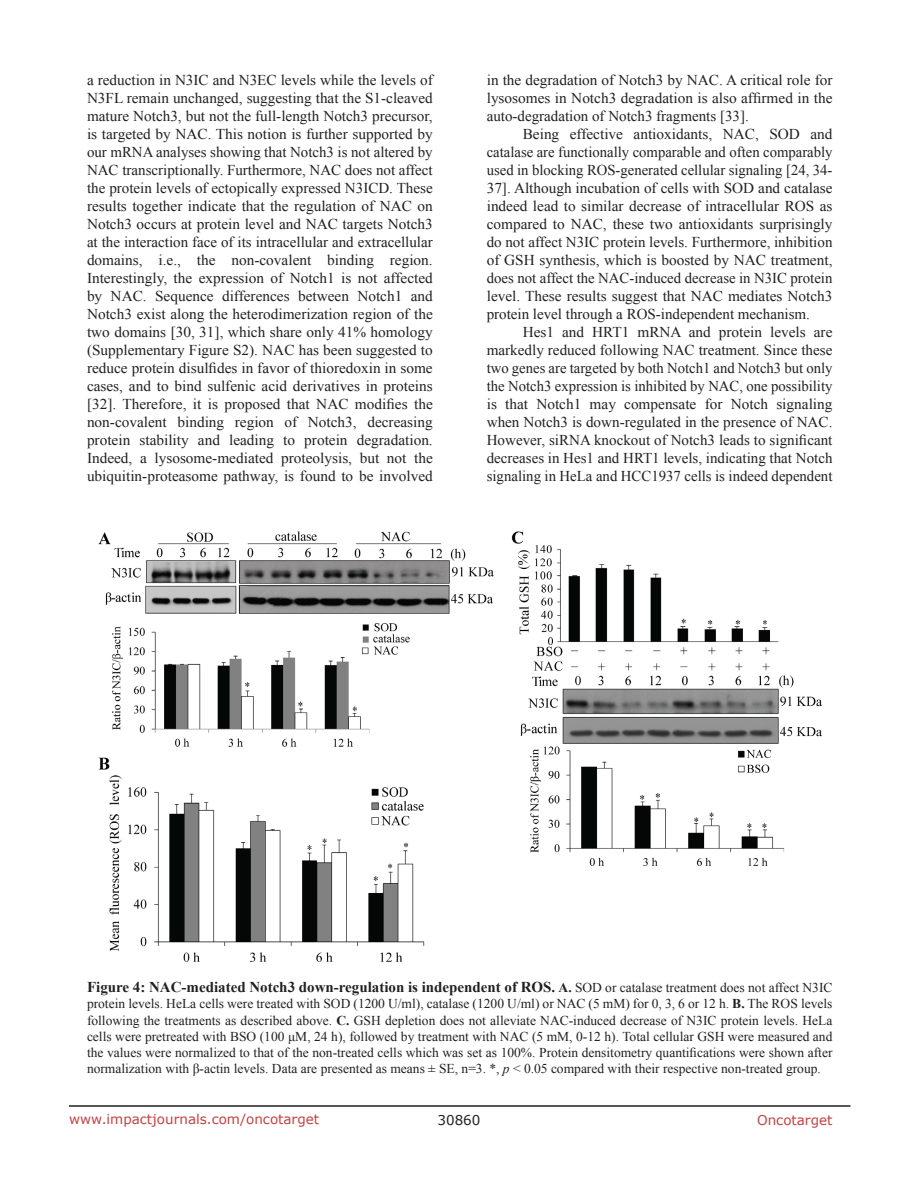
<style>
.page{position:relative;width:918px;height:1188px;background:#fff}
.page>*{position:absolute;margin:0;border:0;box-sizing:border-box;transform-origin:0 0}
.BodyText{font:15px/18px "Times New Roman";color:#231f20;text-align:justify}
.figuretext{font:700 15px "Times New Roman";color:#231f20}
.figuretext-2{font:13.5px/16.2px "Times New Roman";color:#231f20;text-align:justify}
.t1{font:13.5px "Verdana";color:#c24141}
.t2{font:13.5px "Verdana";color:#231f20}
.s1{font-size:13.5px}
.s2{font-weight:400;font-size:13.5px}
.s3{font-weight:700}
.s4{font-style:italic}
</style>
<div class="page">
<hr style="left:69px;top:1105px;width:781px;height:2px;background:#231f20">
<img style="left:98px;top:531px;width:724px;height:431px">
<p class="BodyText" style="left:87px;top:71px;width:347px">a reduction in N3IC and N3EC levels while the levels of N3FL remain unchanged, suggesting that the S1-cleaved mature Notch3, but not the full-length Notch3 precursor, is targeted by NAC. This notion is further supported by our mRNA analyses showing that Notch3 is not altered by NAC transcriptionally. Furthermore, NAC does not affect the protein levels of ectopically expressed N3ICD. These results together indicate that the regulation of NAC on Notch3 occurs at protein level and NAC targets Notch3 at the interaction face of its intracellular and extracellular domains, i.e., the non-covalent binding region.<br>Interestingly, the expression of Notch1 is not affected by NAC. Sequence differences between Notch1 and Notch3 exist along the heterodimerization region of the two domains [30, 31], which share only 41% homology (Supplementary Figure S2). NAC has been suggested to reduce protein disulfides in favor of thioredoxin in some cases, and to bind sulfenic acid derivatives in proteins [32]. Therefore, it is proposed that NAC modifies the non-covalent binding region of Notch3, decreasing protein stability and leading to protein degradation.<br>Indeed, a lysosome-mediated proteolysis, but not the ubiquitin-proteasome pathway, is found to be involved</p>
<p class="BodyText" style="left:487px;top:71px;width:347px">in the degradation of Notch3 by NAC. A critical role for lysosomes in Notch3 degradation is also affirmed in the auto-degradation of Notch3 fragments [33].</p>
<p class="BodyText" style="left:487px;top:125px;width:347px;text-indent:36px">Being effective antioxidants, NAC, SOD and catalase are functionally comparable and often comparably used in blocking ROS-generated cellular signaling [24, 34- 37]. Although incubation of cells with SOD and catalase indeed lead to similar decrease of intracellular ROS as compared to NAC, these two antioxidants surprisingly do not affect N3IC protein levels. Furthermore, inhibition of GSH synthesis, which is boosted by NAC treatment, does not affect the NAC-induced decrease in N3IC protein level. These results suggest that NAC mediates Notch3 protein level through a ROS-independent mechanism.</p>
<p class="BodyText" style="left:487px;top:323px;width:347px;text-indent:36px">Hes1 and HRT1 mRNA and protein levels are markedly reduced following NAC treatment. Since these two genes are targeted by both Notch1 and Notch3 but only the Notch3 expression is inhibited by NAC, one possibility is that Notch1 may compensate for Notch signaling when Notch3 is down-regulated in the presence of NAC.<br>However, siRNA knockout of Notch3 leads to significant decreases in Hes1 and HRT1 levels, indicating that Notch signaling in HeLa and HCC1937 cells is indeed dependent</p>
<p class="figuretext" style="left:87px;top:977px;width:747px">Figure 4: NAC-mediated Notch3 down-regulation is independent of ROS. <span class="s1">A.</span> <span class="s2">SOD or catalase treatment does not affect N3IC</span></p>
<p class="figuretext-2" style="left:87px;top:996px;width:747px">protein levels. HeLa cells were treated with SOD (1200 U/ml), catalase (1200 U/ml) or NAC (5 mM) for 0, 3, 6 or 12 h. <span class="s3">B.</span> The ROS levels following the treatments as described above. <span class="s3">C.</span> GSH depletion does not alleviate NAC-induced decrease of N3IC protein levels. HeLa cells were pretreated with BSO (100 μM, 24 h), followed by treatment with NAC (5 mM, 0-12 h). Total cellular GSH were measured and the values were normalized to that of the non-treated cells which was set as 100%. Protein densitometry quantifications were shown after normalization with β-actin levels. Data are presented as means ± SE, n=3. *, <span class="s4">p</span> &lt; 0.05 compared with their respective non-treated group.</p>
<p class="t1" style="left:69px;top:1110px;width:252px">www.impactjournals.com/oncotarget</p>
<p class="t2" style="left:438px;top:1111px;width:44px">30860</p>
<p class="t1" style="left:757px;top:1111px;width:77px">Oncotarget</p>
</div>
